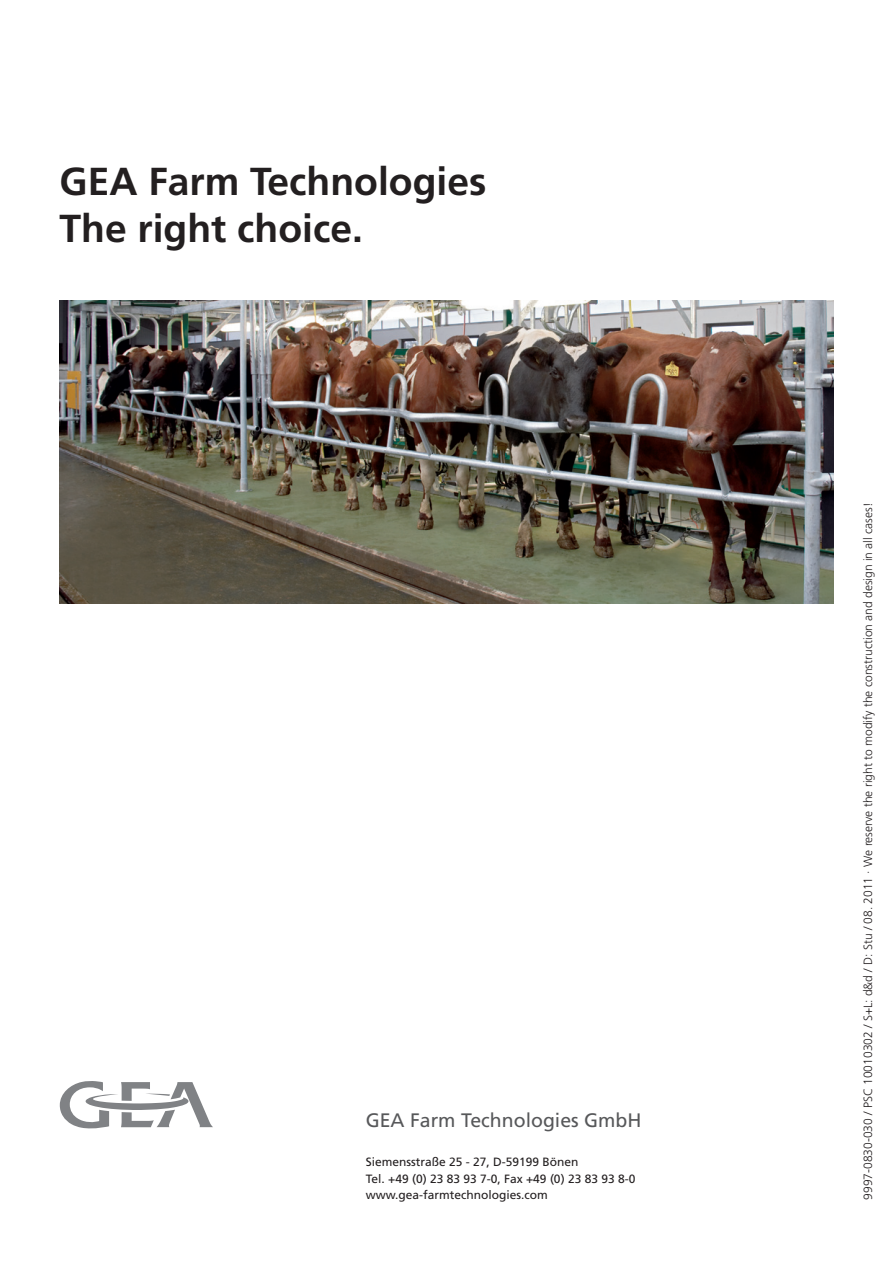
<style>
.page{position:relative;width:893px;height:1263px;background:#fff}
.page>*{position:absolute;margin:0;border:0;box-sizing:border-box;transform-origin:0 0}
.t1{font:700 39px/46.8px "Frutiger LT Com";color:#231f20}
.t2{font:19.5px "Frutiger LT Com";color:#57585a}
.t3{font:300 12px "Frutiger LT Com";color:#231f20}
.t4{font:12px/16.5px "Frutiger LT Com";color:#231f20}
</style>
<div class="page">
<img style="left:60px;top:301px;width:773px;height:303px">
<svg style="left:60px;top:1081px;width:153px;height:47px"></svg>
<h1 class="t1" style="left:60px;top:161px;width:428px">GEA Farm Technologies<br>The right choice.</h1>
<h2 class="t2" style="left:366px;top:1113px;width:277px">GEA Farm Technologies GmbH</h2>
<p class="t4" style="left:366px;top:1155px;width:271px">Siemensstraße 25 - 27, D-59199 Bönen<br>Tel. +49 (0) 23 83 93 7-0, Fax +49 (0) 23 83 93 8-0 www.gea-farmtechnologies.com</p>
<p class="t3" style="left:863px;top:1199px;width:699px;rotate:-90deg">9997-0830-030 / PSC 10010302 / S+L: d&amp;d / D: Stu / 08. 2011 · We reserve the right to modify the construction and design in all cases!</p>
</div>
